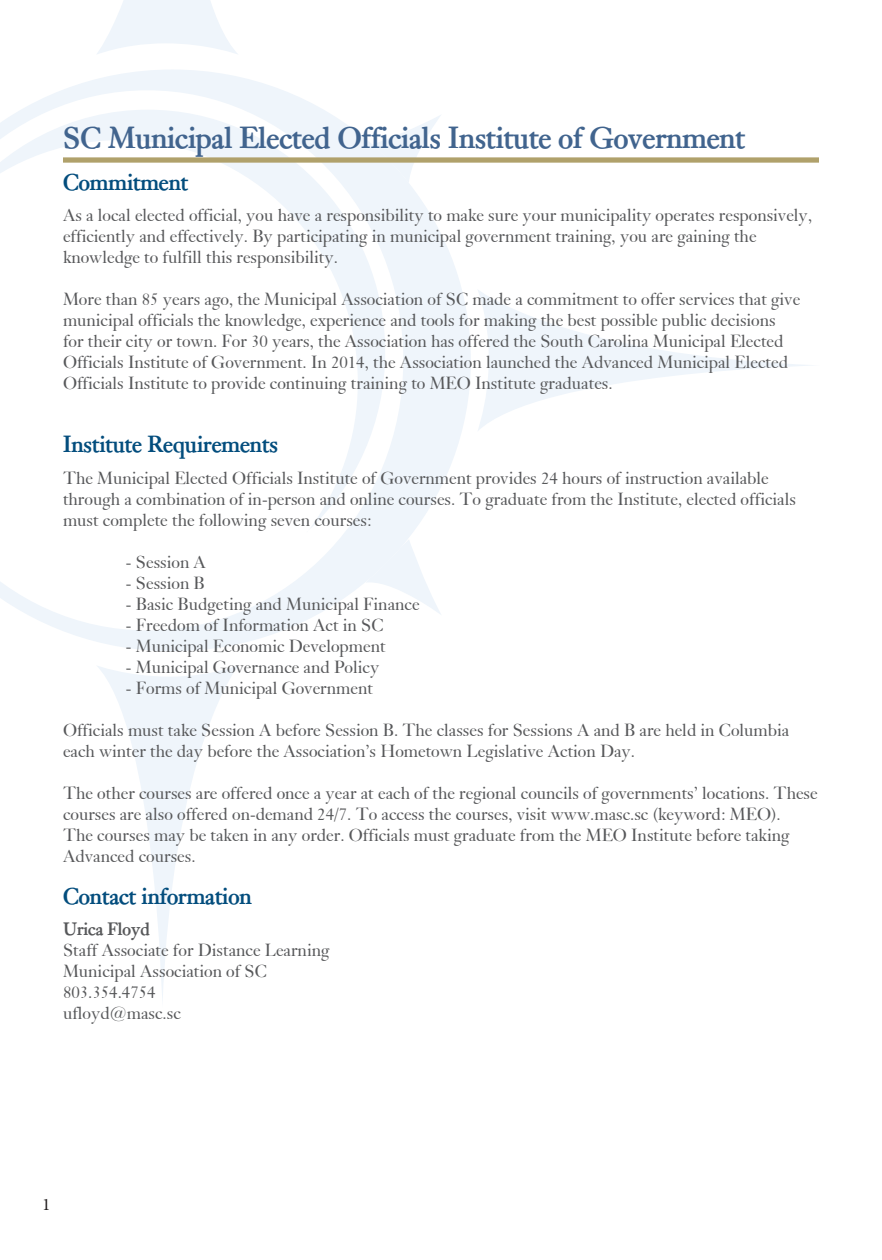
<style>
.page{position:relative;width:882px;height:1260px;background:#fff}
.page>*{position:absolute;margin:0;border:0;box-sizing:border-box;transform-origin:0 0}
.t1{font:700 29.75px "Bliss";color:#41648e}
.t2{font:700 22.75px "Bliss";color:#034d7d}
.t3{font:17.5px/21px "Bliss Normal";color:#57585a}
.t4{font:700 17.5px "Bliss";color:#57585a}
.t5{font:17.5px "Minion Pro";color:#231f20}
</style>
<div class="page">
<svg style="left:0;top:70px;width:471px;height:581px"></svg>
<svg style="left:97px;top:666px;width:141px;height:333px"></svg>
<svg style="left:478px;top:290px;width:332px;height:140px"></svg>
<svg style="left:0;top:110px;width:385px;height:423px"></svg>
<svg style="left:97px;top:0;width:140px;height:54px"></svg>
<div style="left:63px;top:157px;width:756px;height:6px;background:#b0a16b"></div>
<h1 class="t1" style="left:63px;top:119px;width:684px">SC Municipal Elected Officials Institute of Government</h1>
<h2 class="t2" style="left:63px;top:168px;width:127px">Commitment</h2>
<p class="t3" style="left:63px;top:205px;width:751px">As a local elected official, you have a responsibility to make sure your municipality operates responsively, efficiently and effectively. By participating in municipal government training, you are gaining the knowledge to fulfill this responsibility.</p>
<p class="t3" style="left:63px;top:289px;width:739px">More than 85 years ago, the Municipal Association of SC made a commitment to offer services that give municipal officials the knowledge, experience and tools for making the best possible public decisions for their city or town. For 30 years, the Association has offered the South Carolina Municipal Elected Officials Institute of Government. In 2014, the Association launched the Advanced Municipal Elected Officials Institute to provide continuing training to MEO Institute graduates.</p>
<h2 class="t2" style="left:63px;top:430px;width:216px">Institute Requirements</h2>
<p class="t3" style="left:63px;top:468px;width:734px">The Municipal Elected Officials Institute of Government provides 24 hours of instruction available through a combination of in-person and online courses. To graduate from the Institute, elected officials must complete the following seven courses:</p>
<p class="t3" style="left:126px;top:552px;width:82px">- Session A</p>
<p class="t3" style="left:126px;top:573px;width:80px">- Session B</p>
<p class="t3" style="left:126px;top:594px;width:295px">- Basic Budgeting and Municipal Finance</p>
<p class="t3" style="left:126px;top:615px;width:259px">- Freedom of Information Act in SC</p>
<p class="t3" style="left:126px;top:636px;width:261px">- Municipal Economic Development</p>
<p class="t3" style="left:126px;top:657px;width:255px">- Municipal Governance and Policy</p>
<p class="t3" style="left:126px;top:678px;width:249px">- Forms of Municipal Government</p>
<p class="t3" style="left:63px;top:720px;width:728px">Officials must take Session A before Session B. The classes for Sessions A and B are held in Columbia each winter the day before the Association’s Hometown Legislative Action Day.</p>
<p class="t3" style="left:63px;top:783px;width:756px">The other courses are offered once a year at each of the regional councils of governments’ locations. These courses are also offered on-demand 24/7. To access the courses, visit www.masc.sc (keyword: MEO).<br>The courses may be taken in any order. Officials must graduate from the MEO Institute before taking Advanced courses.</p>
<h2 class="t2" style="left:63px;top:882px;width:190px">Contact information</h2>
<p class="t4" style="left:63px;top:918px;width:88px">Urica Floyd</p>
<p class="t3" style="left:63px;top:940px;width:268px">Staff Associate for Distance Learning<br>Municipal Association of SC<br>803.354.4754<br>ufloyd@masc.sc</p>
<p class="t5" style="left:42px;top:1192px;width:10px">1</p>
</div>
